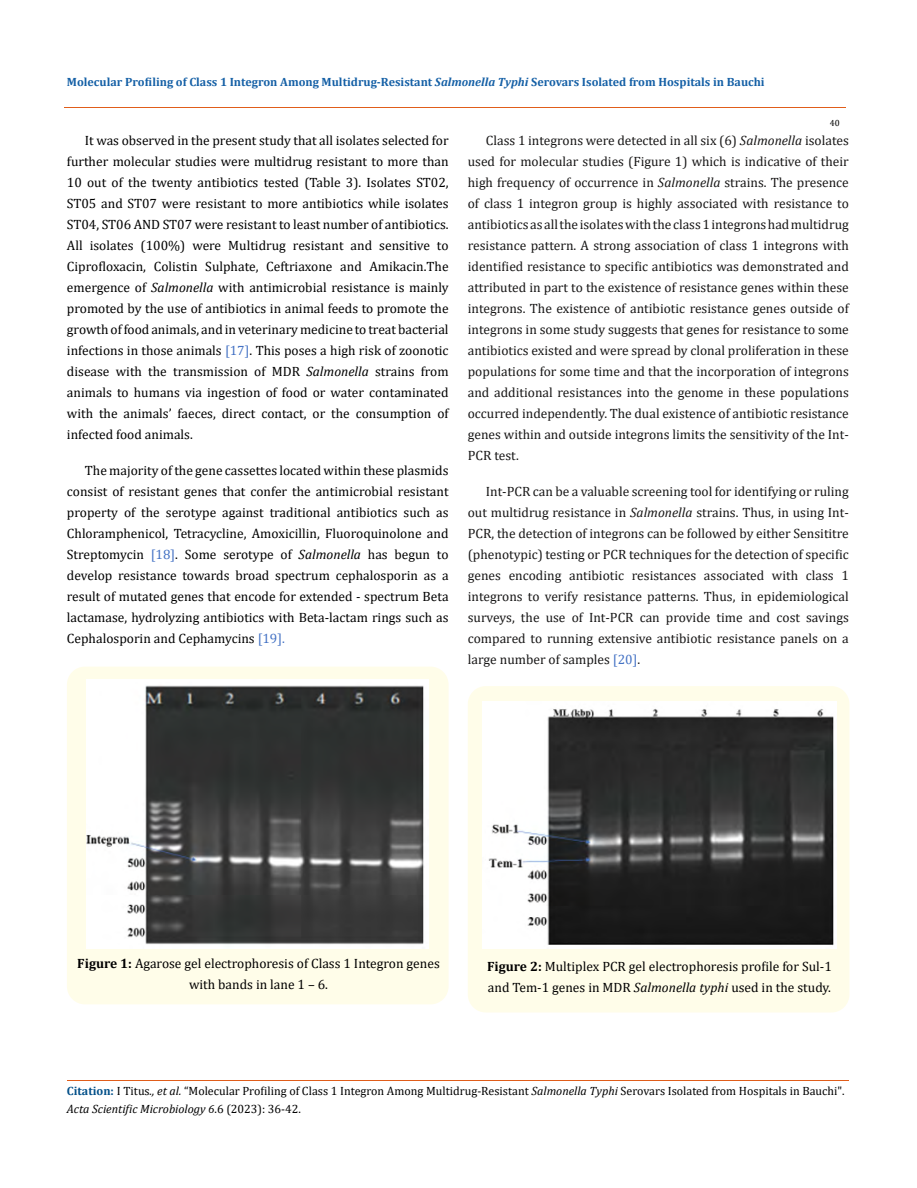
<style>
.page{position:relative;width:917px;height:1188px;background:#fff}
.page>*{position:absolute;margin:0;border:0;box-sizing:border-box;transform-origin:0 0}
.t1{font:13.5px/21px "Cambria";color:#000;text-align:justify}
.t2{font:13.5px/21px "Cambria";color:#181717;text-align:justify}
.t3{font:12px/18px "Cambria";color:#000}
.t4{font:700 12px "Cambria";color:#1560a6}
.t5{font:9px "Cambria";color:#000}
.s1{font-style:italic}
.s2{color:#4472c4}
.s3{font-weight:700}
.s4{font-weight:700;color:#035089}
</style>
<div class="page">
<div style="left:67px;top:667px;width:381px;height:337px;background:#fffde9;border-radius:18px"></div>
<img style="left:86px;top:680px;width:343px;height:268px">
<div style="left:468px;top:686px;width:381px;height:326px;background:#fffde9;border-radius:18px"></div>
<img style="left:482px;top:701px;width:354px;height:247px">
<hr style="left:64px;top:108px;width:781px;height:1px;background:#e05d1a">
<hr style="left:67px;top:1080px;width:781px;height:1px;background:#e05d1a">
<p class="t4" style="left:67px;top:73px;width:699px">Molecular Profiling of Class 1 Integron Among Multidrug-Resistant <span class="s1">Salmonella Typhi</span> Serovars Isolated from Hospitals in Bauchi</p>
<p class="t5" style="left:829px;top:118px;width:11px">40</p>
<p class="t1" style="left:67px;top:130px;width:383px;text-indent:18px">It was observed in the present study that all isolates selected for further molecular studies were multidrug resistant to more than 10 out of the twenty antibiotics tested (Table 3). Isolates ST02, ST05 and ST07 were resistant to more antibiotics while isolates ST04, ST06 AND ST07 were resistant to least number of antibiotics.<br>All isolates (100%) were Multidrug resistant and sensitive to Ciprofloxacin, Colistin Sulphate, Ceftriaxone and Amikacin.The emergence of <span class="s1">Salmonella</span> with antimicrobial resistance is mainly promoted by the use of antibiotics in animal feeds to promote the growth of food animals, and in veterinary medicine to treat bacterial infections in those animals <span class="s2">[17]</span>. This poses a high risk of zoonotic disease with the transmission of MDR <span class="s1">Salmonella</span> strains from animals to humans via ingestion of food or water contaminated with the animals’ faeces, direct contact, or the consumption of infected food animals.</p>
<p class="t1" style="left:67px;top:460px;width:383px;text-indent:18px">The majority of the gene cassettes located within these plasmids consist of resistant genes that confer the antimicrobial resistant property of the serotype against traditional antibiotics such as Chloramphenicol, Tetracycline, Amoxicillin, Fluoroquinolone and Streptomycin <span class="s2">[18]</span>. Some serotype of <span class="s1">Salmonella</span> has begun to develop resistance towards broad spectrum cephalosporin as a result of mutated genes that encode for extended - spectrum Beta lactamase, hydrolyzing antibiotics with Beta-lactam rings such as Cephalosporin and Cephamycins <span class="s2">[19].</span></p>
<p class="t2" style="left:468px;top:130px;width:382px;text-indent:18px">Class 1 integrons were detected in all six (6) <span class="s1">Salmonella</span> isolates used for molecular studies (Figure 1) which is indicative of their high frequency of occurrence in <span class="s1">Salmonella</span> strains. The presence of class 1 integron group is highly associated with resistance to antibiotics as all the isolates with the class 1 integrons had multidrug resistance pattern. A strong association of class 1 integrons with identified resistance to specific antibiotics was demonstrated and attributed in part to the existence of resistance genes within these integrons. The existence of antibiotic resistance genes outside of integrons in some study suggests that genes for resistance to some antibiotics existed and were spread by clonal proliferation in these populations for some time and that the incorporation of integrons and additional resistances into the genome in these populations occurred independently. The dual existence of antibiotic resistance genes within and outside integrons limits the sensitivity of the Int-PCR test.</p>
<p class="t2" style="left:468px;top:481px;width:382px;text-indent:18px">Int-PCR can be a valuable screening tool for identifying or ruling out multidrug resistance in <span class="s1">Salmonella</span> strains. Thus, in using Int-PCR, the detection of integrons can be followed by either Sensititre (phenotypic) testing or PCR techniques for the detection of specific genes encoding antibiotic resistances associated with class 1 integrons to verify resistance patterns. Thus, in epidemiological surveys, the use of Int-PCR can provide time and cost savings compared to running extensive antibiotic resistance panels on a large number of samples <span class="s2">[20]</span>.</p>
<p class="t1" style="left:77px;top:953px;width:364px;text-align:center"><span class="s3">Figure 1:</span> Agarose gel electrophoresis of Class 1 Integron genes with bands in lane 1 – 6.</p>
<p class="t1" style="left:487px;top:956px;width:346px"><span class="s3">Figure 2:</span> Multiplex PCR gel electrophoresis profile for Sul-1 and Tem-1 genes in MDR <span class="s1">Salmonella typhi</span> used in the study.</p>
<p class="t3" style="left:67px;top:1082px;width:779px"><span class="s4">Citation:</span> I Titus<span class="s1">., et al.</span> “Molecular Profiling of Class 1 Integron Among Multidrug-Resistant <span class="s1">Salmonella Typhi</span> Serovars Isolated from Hospitals in Bauchi".<br><span class="s1">Acta Scientific Microbiology 6</span>.6 (2023): 36-42.</p>
</div>
